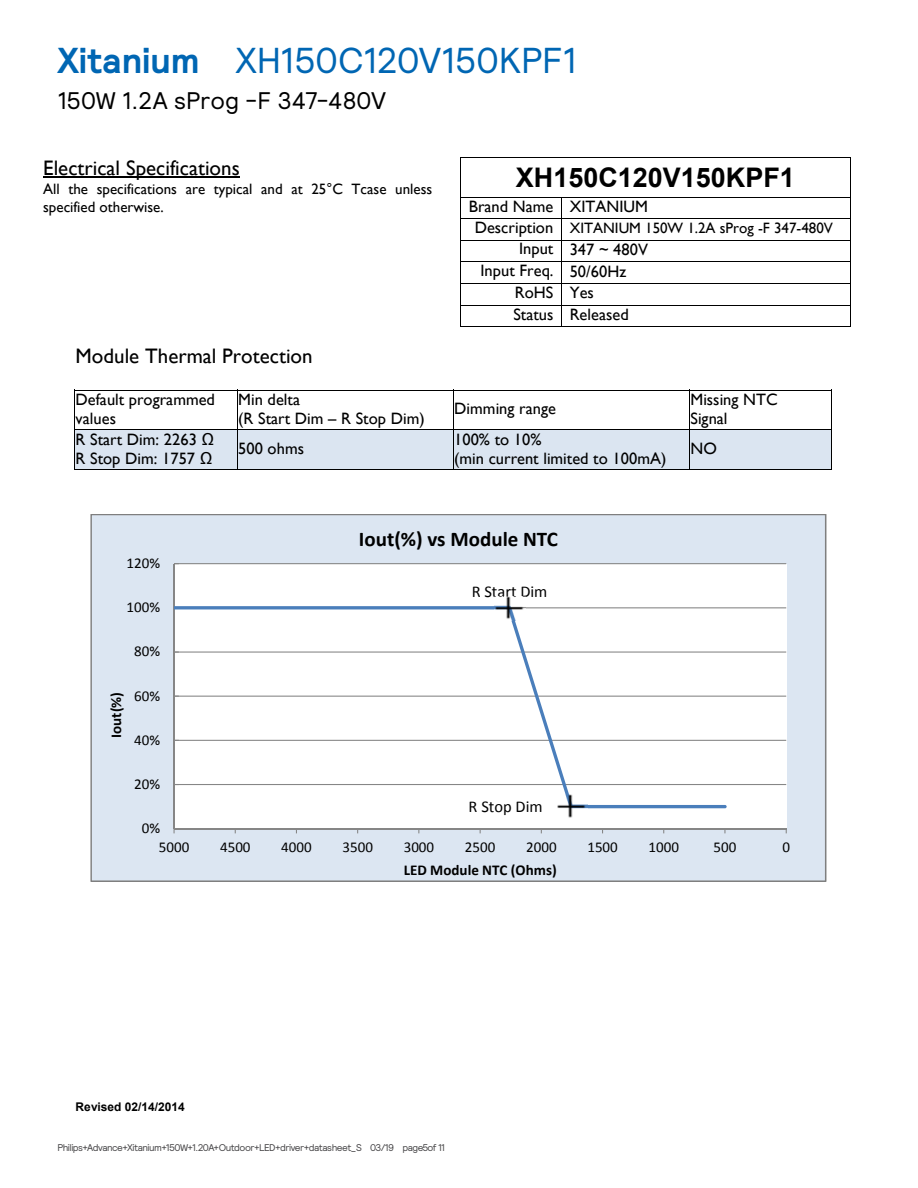
<style>
.page{position:relative;width:918px;height:1188px;background:#fff}
.page>*{position:absolute;margin:0;border:0;box-sizing:border-box;transform-origin:0 0}
.t1{font:36px "Relative";letter-spacing:-.01em;color:#0066b3}
.t2{font:700 27px "Arial";color:#000}
.t3{font:24px "Relative";letter-spacing:-.01em;color:#000}
.t4{font:21px "Gill Sans";color:#000}
.t5{font:700 21px "Calibri";color:#000}
.t6{font:16.5px/19.2px "Gill Sans";color:#000}
.t7{font:16.5px "Calibri";color:#000}
.t8{font:15px/17.4px "Gill Sans";color:#000}
.t9{font:15px "Calibri";color:#000}
.t10{font:700 15px "Calibri";color:#000}
.t11{font:700 12px "Arial";color:#000}
.t12{font:9.75px "Relative";letter-spacing:-.05em;color:#464547}
.s1{font-weight:700}
.s2{font-size:16.5px}
</style>
<div class="page">
<hr style="left:43px;top:176px;width:197px;height:1px;background:#000">
<hr style="left:460px;top:157px;width:391px;height:1px;background:#000">
<hr style="left:460px;top:158px;width:1px;height:39px;background:#000">
<hr style="left:850px;top:158px;width:1px;height:39px;background:#000">
<hr style="left:460px;top:197px;width:102px;height:1px;background:#000">
<hr style="left:562px;top:197px;width:288px;height:1px;background:#000">
<hr style="left:460px;top:218px;width:102px;height:1px;background:#000">
<hr style="left:562px;top:218px;width:288px;height:1px;background:#000">
<hr style="left:460px;top:240px;width:102px;height:1px;background:#000">
<hr style="left:562px;top:240px;width:288px;height:1px;background:#000">
<hr style="left:460px;top:261px;width:102px;height:1px;background:#000">
<hr style="left:562px;top:261px;width:288px;height:1px;background:#000">
<hr style="left:460px;top:283px;width:102px;height:1px;background:#000">
<hr style="left:562px;top:283px;width:288px;height:1px;background:#000">
<hr style="left:460px;top:305px;width:102px;height:1px;background:#000">
<hr style="left:562px;top:305px;width:288px;height:1px;background:#000">
<svg style="left:460px;top:198px;width:1px;height:128px"></svg>
<hr style="left:460px;top:326px;width:101px;height:1px;background:#000">
<svg style="left:561px;top:198px;width:1px;height:129px"></svg>
<hr style="left:562px;top:326px;width:288px;height:1px;background:#000">
<svg style="left:850px;top:197px;width:1px;height:130px"></svg>
<hr style="left:75px;top:390px;width:162px;height:1px;background:#000">
<hr style="left:238px;top:390px;width:215px;height:1px;background:#000">
<hr style="left:454px;top:390px;width:235px;height:1px;background:#000">
<hr style="left:690px;top:390px;width:141px;height:1px;background:#000">
<hr style="left:75px;top:391px;width:1px;height:38px;background:#000">
<hr style="left:237px;top:391px;width:1px;height:38px;background:#000">
<hr style="left:453px;top:391px;width:1px;height:38px;background:#000">
<hr style="left:689px;top:391px;width:1px;height:38px;background:#000">
<hr style="left:831px;top:391px;width:1px;height:38px;background:#000">
<div style="left:76px;top:431px;width:161px;height:19px;background:#dbe5f1"></div>
<div style="left:76px;top:450px;width:161px;height:19px;background:#dbe5f1"></div>
<div style="left:238px;top:430px;width:215px;height:39px;background:#dbe5f1"></div>
<div style="left:454px;top:431px;width:235px;height:19px;background:#dbe5f1"></div>
<div style="left:454px;top:450px;width:235px;height:19px;background:#dbe5f1"></div>
<div style="left:690px;top:430px;width:141px;height:39px;background:#dbe5f1"></div>
<hr style="left:75px;top:429px;width:162px;height:1px;background:#000">
<hr style="left:75px;top:430px;width:162px;height:1px;background:#dbe5f1">
<hr style="left:238px;top:429px;width:215px;height:1px;background:#000">
<hr style="left:454px;top:429px;width:235px;height:1px;background:#000">
<hr style="left:454px;top:430px;width:235px;height:1px;background:#dbe5f1">
<hr style="left:690px;top:429px;width:141px;height:1px;background:#000">
<hr style="left:75px;top:431px;width:1px;height:39px;background:#000">
<hr style="left:75px;top:469px;width:162px;height:1px;background:#000">
<hr style="left:237px;top:431px;width:1px;height:39px;background:#000">
<hr style="left:238px;top:469px;width:215px;height:1px;background:#000">
<hr style="left:453px;top:431px;width:1px;height:39px;background:#000">
<hr style="left:454px;top:469px;width:235px;height:1px;background:#000">
<hr style="left:689px;top:431px;width:1px;height:39px;background:#000">
<hr style="left:690px;top:469px;width:141px;height:1px;background:#000">
<hr style="left:831px;top:431px;width:1px;height:39px;background:#000">
<svg style="left:90px;top:514px;width:736px;height:368px"></svg>
<img style="left:494px;top:596px;width:31px;height:25px">
<img style="left:557px;top:795px;width:30px;height:25px">
<h1 class="t1" style="left:57px;top:37px;width:521px"><span class="s1">Xitanium</span> XH150C120V150KPF1</h1>
<h3 class="t3" style="left:57px;top:85px;width:330px">150W 1.2A sProg -F 347-480V</h3>
<p class="t4" style="left:43px;top:156px;width:198px">Electrical Specifications</p>
<p class="t8" style="left:43px;top:181px;width:391px">All the specifications are typical and at 25°C Tcase unless specified otherwise.</p>
<h2 class="t2" style="left:516px;top:159px;width:281px">XH150C120V150KPF1</h2>
<p class="t6" style="left:469px;top:197px;width:181px">Brand Name XITANIUM</p>
<p class="t8" style="left:475px;top:220px;width:360px"><span class="s2">Description</span> XITANIUM 150W 1.2A sProg -F 347-480V</p>
<p class="t6" style="left:480px;top:239px;width:169px;line-height:20.9px;text-indent:39px">Input 347 ~ 480V<br>Input Freq. 50/60Hz</p>
<p class="t6" style="left:513px;top:282px;width:117px;line-height:21.6px">RoHS Yes<br>Status Released</p>
<p class="t4" style="left:76px;top:344px;width:239px">Module Thermal Protection</p>
<p class="t6" style="left:76px;top:390px;width:141px">Default programmed values</p>
<p class="t6" style="left:238px;top:390px;width:188px">Min delta<br>(R Start Dim – R Stop Dim)</p>
<p class="t6" style="left:454px;top:400px;width:103px">Dimming range</p>
<p class="t6" style="left:690px;top:390px;width:89px">Missing NTC<br>Signal</p>
<p class="t6" style="left:76px;top:430px;width:140px">R Start Dim: 2263 Ω<br>R Stop Dim: 1757 Ω</p>
<p class="t6" style="left:238px;top:439px;width:67px">500 ohms</p>
<p class="t6" style="left:454px;top:430px;width:214px">100% to 10%<br>(min current limited to 100mA)</p>
<p class="t6" style="left:690px;top:439px;width:28px">NO</p>
<p class="t9" style="left:127px;top:554px;width:35px">120%</p>
<p class="t9" style="left:127px;top:598px;width:35px">100%</p>
<p class="t9" style="left:134px;top:642px;width:27px">80%</p>
<p class="t10" style="left:107px;top:738px;width:47px;rotate:-90deg">Iout(%)</p>
<p class="t9" style="left:134px;top:686px;width:27px">60%</p>
<p class="t9" style="left:134px;top:730px;width:27px">40%</p>
<p class="t9" style="left:134px;top:774px;width:27px">20%</p>
<p class="t9" style="left:142px;top:819px;width:20px">0%</p>
<p class="t5" style="left:359px;top:525px;width:201px">Iout(%) vs Module NTC</p>
<p class="t7" style="left:472px;top:582px;width:77px">R Start Dim</p>
<p class="t7" style="left:469px;top:796px;width:75px">R Stop Dim</p>
<p class="t9" style="left:159px;top:838px;width:32px">5000</p>
<p class="t9" style="left:220px;top:838px;width:32px">4500</p>
<p class="t9" style="left:281px;top:838px;width:32px">4000</p>
<p class="t9" style="left:343px;top:838px;width:32px">3500</p>
<p class="t9" style="left:404px;top:838px;width:32px">3000</p>
<p class="t9" style="left:465px;top:838px;width:32px">2500</p>
<p class="t9" style="left:526px;top:838px;width:32px">2000</p>
<p class="t9" style="left:587px;top:838px;width:32px">1500</p>
<p class="t9" style="left:649px;top:838px;width:32px">1000</p>
<p class="t9" style="left:714px;top:838px;width:24px">500</p>
<p class="t9" style="left:782px;top:838px;width:9px">0</p>
<p class="t11" style="left:76px;top:1098px;width:111px">Revised 02/14/2014</p>
<p class="t10" style="left:404px;top:860px;width:154px">LED Module NTC (Ohms)</p>
<p class="t12" style="left:57px;top:1141px;width:389px">Philips+Advance+Xitanium+150W+1.20A+Outdoor+LED+driver+datasheet_S 03/19 page 5 of 11</p>
</div>
